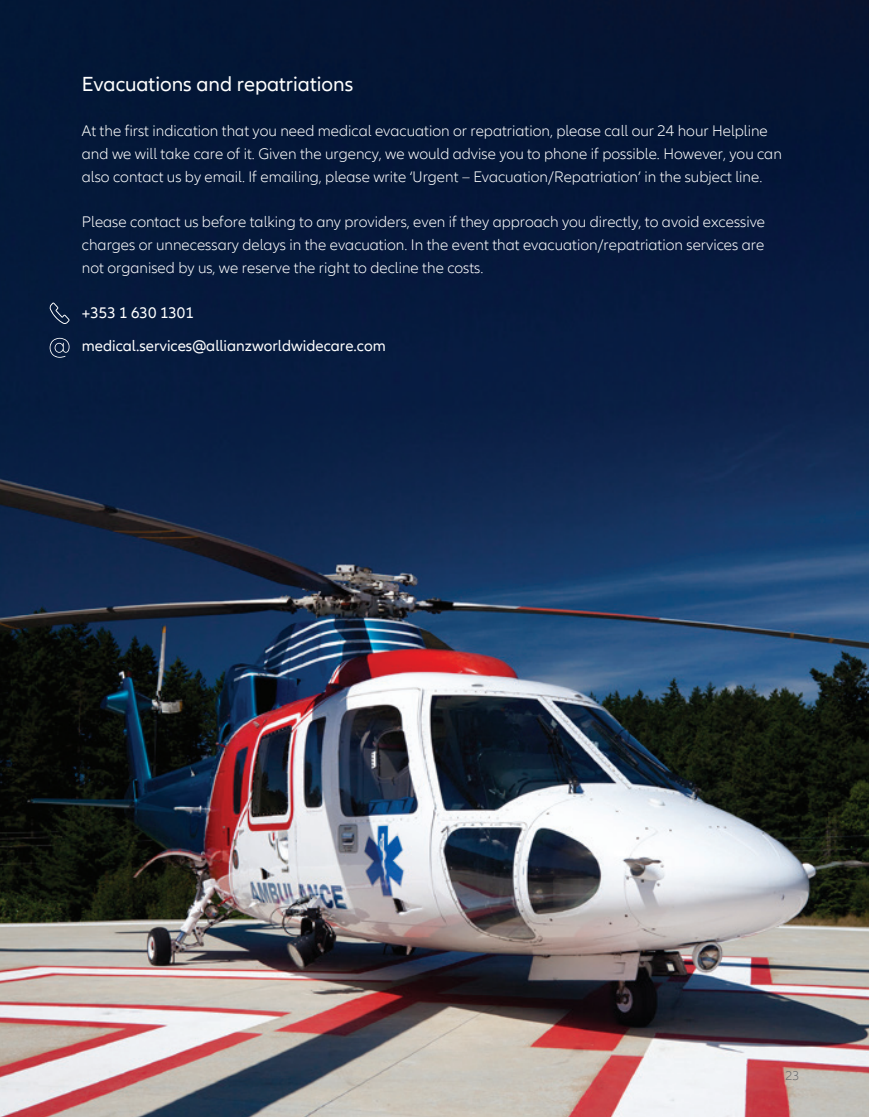
<style>
.page{position:relative;width:869px;height:1117px;background:#fff}
.page>*{position:absolute;margin:0;border:0;box-sizing:border-box;transform-origin:0 0}
.t1{font:21px "Allianz Neo";color:#fff}
.t2{font:300 15.75px/22.8px "Allianz Neo";color:#fff}
.t3{font:15.75px/32.7px "Allianz Neo";color:#fff}
.t4{font:300 13.12px "Allianz Neo";color:#6c6d70}
</style>
<div class="page">
<img style="left:0;top:0;width:868px;height:1116px">
<svg style="left:49px;top:302px;width:21px;height:22px"></svg>
<svg style="left:50px;top:338px;width:19px;height:19px"></svg>
<h1 class="t1" style="left:82px;top:72px;width:273px">Evacuations and repatriations</h1>
<p class="t2" style="left:82px;top:120px;width:701px">At the first indication that you need medical evacuation or repatriation, please call our 24 hour Helpline and we will take care of it. Given the urgency, we would advise you to phone if possible. However, you can also contact us by email. If emailing, please write ‘Urgent – Evacuation/Repatriation’ in the subject line.</p>
<p class="t2" style="left:82px;top:211px;width:684px;text-align:justify">Please contact us before talking to any providers, even if they approach you directly, to avoid excessive charges or unnecessary delays in the evacuation. In the event that evacuation/repatriation services are not organised by us, we reserve the right to decline the costs.</p>
<p class="t3" style="left:82px;top:297px;width:305px">+353 1 630 1301 medical.services@allianzworldwidecare.com</p>
<p class="t4" style="left:785px;top:1067px;width:16px">23</p>
</div>
